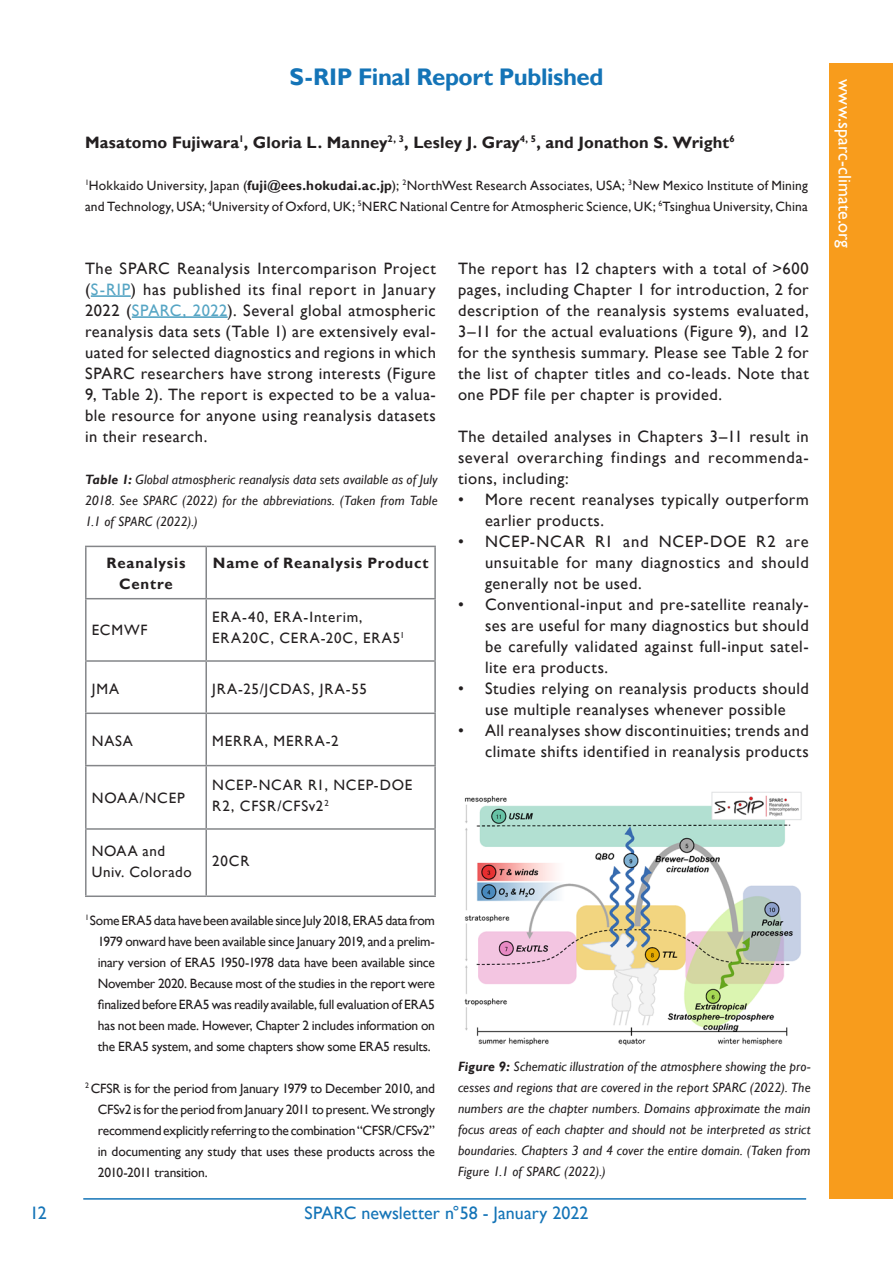
<style>
.page{position:relative;width:893px;height:1263px;background:#fff}
.page>*{position:absolute;margin:0;border:0;box-sizing:border-box;transform-origin:0 0}
.t1{font:700 24px "Gill Sans";letter-spacing:-.015em;color:#1474b7}
.t2{font:18px "Gill Sans";color:#1474b7}
.t3{font:18px "Gill Sans";color:#fff}
.Body_TXT{font:16.5px/21px "Gill Sans";letter-spacing:.03em;color:#231f20;text-align:justify}
.Author_of_Txt{font:700 16.5px "Gill Sans";letter-spacing:.005em;color:#231f20}
.Body_TXT-2{font:15px/21px "Gill Sans";letter-spacing:.055em;color:#231f20}
.Body_TXT-3{font:700 15px/21px "Gill Sans";letter-spacing:.055em;color:#231f20;text-align:center}
.Body_TXT-4{font:15px/21px "Gill Sans";letter-spacing:.035em;color:#231f20}
.Footnote{font:13.5px/21px "Gill Sans";letter-spacing:-.015em;color:#231f20;text-align:justify}
.Figure_caption{font:italic 13.5px/21px "Gill Sans";letter-spacing:.01em;color:#231f20;text-align:justify}
.Author_of_Txt_-_Affi{font:13.5px/21px "Gill Sans";letter-spacing:.015em;color:#231f20}
.s1{font-weight:700}
.s2{color:#56a5c4}
</style>
<div class="page">
<div style="left:829px;top:64px;width:64px;height:1135px;background:#f89c1c"></div>
<hr style="left:83px;top:1198px;width:723px;height:1px;background:#1474b7">
<hr style="left:91px;top:296px;width:40px;height:1px;background:#56a5c4">
<hr style="left:132px;top:317px;width:96px;height:1px;background:#56a5c4">
<img style="left:464px;top:792px;width:338px;height:254px">
<hr style="left:85px;top:546px;width:121px;height:1px;background:#848689">
<hr style="left:85px;top:547px;width:2px;height:51px;background:#848689">
<hr style="left:206px;top:546px;width:230px;height:1px;background:#848689">
<hr style="left:205px;top:547px;width:2px;height:51px;background:#848689">
<hr style="left:434px;top:547px;width:2px;height:51px;background:#848689">
<hr style="left:85px;top:598px;width:121px;height:1px;background:#848689">
<hr style="left:85px;top:599px;width:2px;height:61px;background:#848689">
<hr style="left:206px;top:598px;width:230px;height:1px;background:#848689">
<hr style="left:205px;top:599px;width:2px;height:61px;background:#848689">
<hr style="left:434px;top:599px;width:2px;height:61px;background:#848689">
<hr style="left:85px;top:660px;width:121px;height:2px;background:#848689">
<hr style="left:85px;top:662px;width:2px;height:50px;background:#848689">
<hr style="left:206px;top:660px;width:230px;height:2px;background:#848689">
<hr style="left:205px;top:662px;width:2px;height:50px;background:#848689">
<hr style="left:434px;top:662px;width:2px;height:50px;background:#848689">
<hr style="left:85px;top:712px;width:121px;height:2px;background:#848689">
<hr style="left:85px;top:714px;width:2px;height:51px;background:#848689">
<hr style="left:206px;top:712px;width:230px;height:2px;background:#848689">
<hr style="left:205px;top:714px;width:2px;height:51px;background:#848689">
<hr style="left:434px;top:714px;width:2px;height:51px;background:#848689">
<hr style="left:85px;top:765px;width:121px;height:1px;background:#848689">
<hr style="left:85px;top:766px;width:2px;height:62px;background:#848689">
<hr style="left:206px;top:765px;width:230px;height:1px;background:#848689">
<hr style="left:205px;top:766px;width:2px;height:62px;background:#848689">
<hr style="left:434px;top:766px;width:2px;height:62px;background:#848689">
<hr style="left:85px;top:828px;width:121px;height:2px;background:#848689">
<hr style="left:85px;top:830px;width:2px;height:65px;background:#848689">
<hr style="left:206px;top:828px;width:230px;height:2px;background:#848689">
<hr style="left:205px;top:830px;width:2px;height:65px;background:#848689">
<hr style="left:434px;top:830px;width:2px;height:65px;background:#848689">
<hr style="left:85px;top:895px;width:121px;height:2px;background:#848689">
<hr style="left:206px;top:895px;width:230px;height:2px;background:#848689">
<p class="t1" style="left:289px;top:62px;width:315px">S-RIP Final Report Published</p>
<p class="t3" style="left:855px;top:79px;width:171px;rotate:90deg">www.sparc-climate.org</p>
<p class="Author_of_Txt" style="left:85px;top:132px;width:651px">Masatomo Fujiwara<sup>1</sup>, Gloria L. Manney<sup>2,</sup> <sup>3</sup>, Lesley J. Gray<sup>4,</sup> <sup>5</sup>, and Jonathon S. Wright<sup>6</sup></p>
<p class="Author_of_Txt_-_Affi" style="left:85px;top:175px;width:724px"><sup>1</sup>Hokkaido University, Japan (<span class="s1">fuji@ees.hokudai.ac.jp</span>); <sup>2</sup>NorthWest Research Associates, USA; <sup>3</sup>New Mexico Institute of Mining and Technology, USA; <sup>4</sup>University of Oxford, UK; <sup>5</sup>NERC National Centre for Atmospheric Science, UK; <sup>6</sup>Tsinghua University, China</p>
<p class="Body_TXT" style="left:85px;top:258px;width:352px">The SPARC Reanalysis Intercomparison Project (<span class="s2">S-RIP</span>) has published its final report in January 2022 (<span class="s2">SPARC, 2022</span>). Several global atmospheric reanalysis data sets (Table 1) are extensively eval&shy;uated for selected diagnostics and regions in which SPARC researchers have strong interests (Figure 9, Table 2). The report is expected to be a valua&shy;ble resource for anyone using reanalysis datasets in their research.</p>
<p class="Figure_caption" style="left:85px;top:469px;width:354px"><span class="s1">Table 1:</span> Global atmospheric reanalysis data sets available as of July 2018. See SPARC (2022) for the abbreviations. (Taken from Table 1.1 of SPARC (2022).)</p>
<p class="Body_TXT-3" style="left:107px;top:553px;width:80px">Reanalysis<br>Centre</p>
<p class="Body_TXT-3" style="left:213px;top:553px;width:217px">Name of Reanalysis Product</p>
<p class="Body_TXT-2" style="left:92px;top:620px;width:57px">ECMWF</p>
<p class="Body_TXT-2" style="left:212px;top:607px;width:194px">ERA-40, ERA-Interim,<br>ERA20C, CERA-20C, ERA5<sup>1</sup></p>
<p class="Body_TXT-2" style="left:92px;top:679px;width:29px">JMA</p>
<p class="Body_TXT-2" style="left:212px;top:679px;width:156px">JRA-25/JCDAS, JRA-55</p>
<p class="Body_TXT-2" style="left:92px;top:731px;width:43px">NASA</p>
<p class="Body_TXT-2" style="left:212px;top:731px;width:128px">MERRA, MERRA-2</p>
<p class="Body_TXT-2" style="left:92px;top:788px;width:95px">NOAA/NCEP</p>
<p class="Body_TXT-2" style="left:212px;top:775px;width:202px">NCEP-NCAR R1, NCEP-DOE<br>R2, CFSR/CFSv2<sup>2</sup></p>
<p class="Body_TXT-4" style="left:92px;top:841px;width:101px">NOAA and<br>Univ. Colorado</p>
<p class="Body_TXT-2" style="left:212px;top:851px;width:39px">20CR</p>
<p class="Footnote" style="left:98px;top:910px;width:339px;text-indent:-13px"><sup>1</sup> Some ERA5 data have been available since July 2018, ERA5 data from 1979 onward have been available since January 2019, and a prelim&shy;inary version of ERA5 1950-1978 data have been available since November 2020. Because most of the studies in the report were finalized before ERA5 was readily available, full evaluation of ERA5 has not been made. However, Chapter 2 includes information on the ERA5 system, and some chapters show some ERA5 results.</p>
<p class="Footnote" style="left:98px;top:1078px;width:339px;text-indent:-13px"><sup>2</sup> CFSR is for the period from January 1979 to December 2010, and CFSv2 is for the period from January 2011 to present. We strongly recommend explicitly referring to the combination “CFSR/CFSv2” in documenting any study that uses these products across the 2010-2011 transition.</p>
<p class="Body_TXT" style="left:458px;top:258px;width:352px">The report has 12 chapters with a total of &gt;600 pages, including Chapter 1 for introduction, 2 for description of the reanalysis systems evaluated, 3–11 for the actual evaluations (Figure 9), and 12 for the synthesis summary. Please see Table 2 for the list of chapter titles and co-leads. Note that one PDF file per chapter is provided.</p>
<p class="Body_TXT" style="left:458px;top:426px;width:352px">The detailed analyses in Chapters 3–11 result in several overarching findings and recommenda&shy;tions, including:</p>
<p class="Body_TXT" style="left:485px;top:489px;width:325px;text-indent:-27px">• More recent reanalyses typically outperform earlier products.</p>
<p class="Body_TXT" style="left:485px;top:531px;width:325px;text-indent:-27px">• NCEP-NCAR R1 and NCEP-DOE R2 are unsuitable for many diagnostics and should generally not be used.</p>
<p class="Body_TXT" style="left:485px;top:594px;width:325px;text-indent:-27px">• Conventional-input and pre-satellite reanaly&shy;ses are useful for many diagnostics but should be carefully validated against full-input satel&shy;lite era products.</p>
<p class="Body_TXT" style="left:458px;top:678px;width:352px;text-align:center">• Studies relying on reanalysis products should use multiple reanalyses whenever possible</p>
<p class="Body_TXT" style="left:458px;top:720px;width:352px;text-align:right">• All reanalyses show discontinuities; trends and climate shifts identified in reanalysis products</p>
<p class="Figure_caption" style="left:458px;top:1056px;width:354px"><span class="s1">Figure 9:</span> Schematic illustration of the atmosphere showing the pro&shy;cesses and regions that are covered in the report SPARC (2022). The numbers are the chapter numbers. Domains approximate the main focus areas of each chapter and should not be interpreted as strict boundaries. Chapters 3 and 4 cover the entire domain. (Taken from Figure 1.1 of SPARC (2022).)</p>
<p class="t2" style="left:30px;top:1202px;width:18px">12</p>
<p class="t2" style="left:304px;top:1202px;width:286px">SPARC newsletter n°58 - January 2022</p>
</div>
